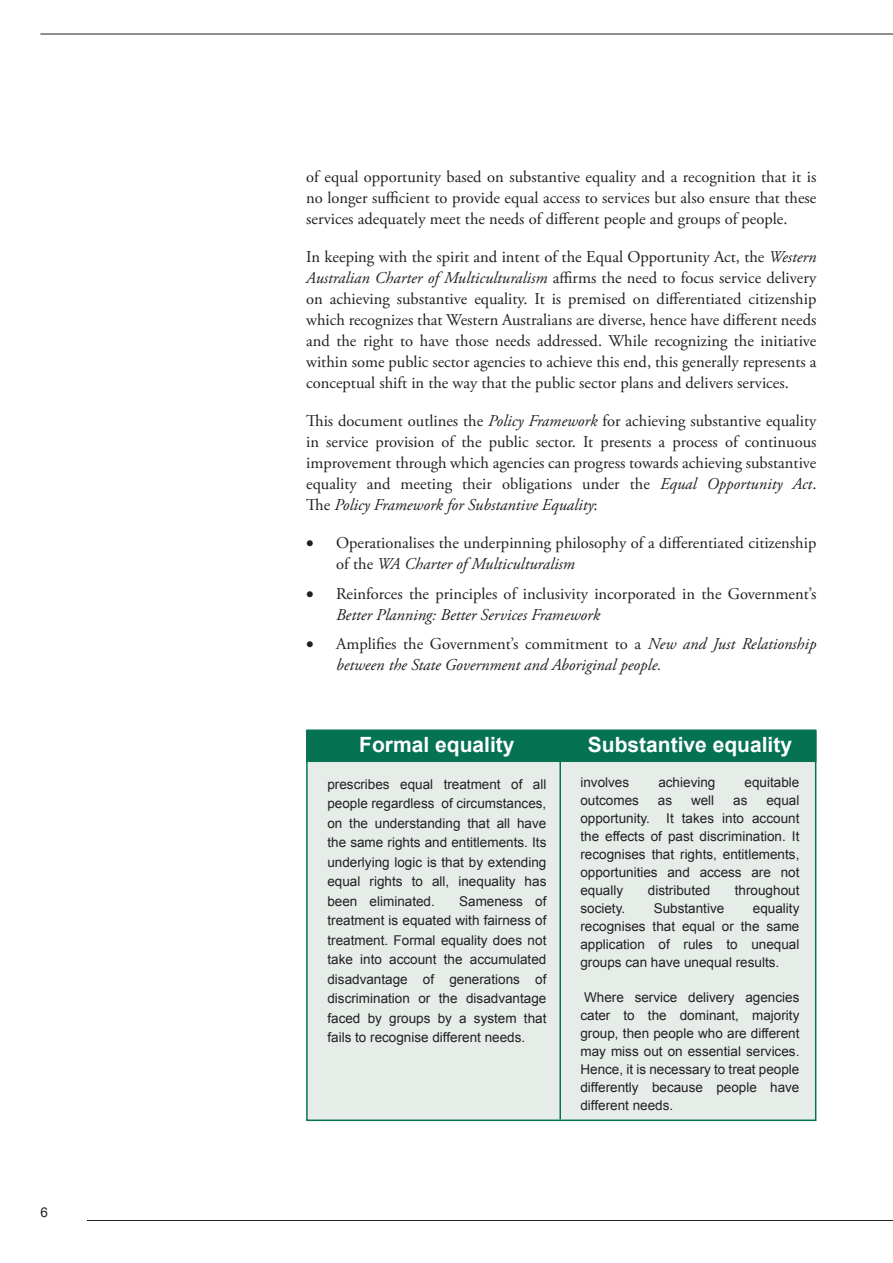
<style>
.page{position:relative;width:893px;height:1263px;background:#fff}
.page>*{position:absolute;margin:0;border:0;box-sizing:border-box;transform-origin:0 0}
.t1{font:700 21px "Arial";color:#fff}
.t2{font:16.5px/21px "Adobe Garamond Pro";color:#231f20;text-align:justify}
.t3{font:italic 16.5px/21px "Adobe Garamond Pro";color:#231f20}
.t4{font:13.5px/18px "Arial";color:#231f20;text-align:justify}
.s1{font-style:italic}
.s2{font-style:normal}
</style>
<div class="page">
<hr style="left:40px;top:34px;width:853px;height:1px;background:#231f20">
<hr style="left:87px;top:1220px;width:806px;height:1px;background:#231f20">
<div style="left:307px;top:730px;width:509px;height:390px;background:#e6ede9"></div>
<div style="left:306px;top:729px;width:510px;height:392px;border:2px solid #057352"></div>
<div style="left:307px;top:731px;width:509px;height:30px;background:#057352"></div>
<div style="left:306px;top:730px;width:510px;height:32px;border:2px solid #057352"></div>
<hr style="left:559px;top:730px;width:2px;height:389px;background:#057352">
<p class="t4" style="left:40px;top:1203px;width:9px">6</p>
<p class="t2" style="left:306px;top:167px;width:512px">of equal opportunity based on substantive equality and a recognition that it is no longer sufficient to provide equal access to services but also ensure that these services adequately meet the needs of different people and groups of people.</p>
<p class="t2" style="left:306px;top:247px;width:512px">In keeping with the spirit and intent of the Equal Opportunity Act, the <span class="s1">Western Australian Charter of Multiculturalism</span> affirms the need to focus service delivery on achieving substantive equality. It is premised on differentiated citizenship which recognizes that Western Australians are diverse, hence have different needs and the right to have those needs addressed. While recognizing the initiative within some public sector agencies to achieve this end, this generally represents a conceptual shift in the way that the public sector plans and delivers services.</p>
<p class="t2" style="left:306px;top:411px;width:512px">This document outlines the <span class="s1">Policy Framework</span> for achieving substantive equality in service provision of the public sector. It presents a process of continuous improvement through which agencies can progress towards achieving substantive equality and meeting their obligations under the <span class="s1">Equal Opportunity Act</span>.<br>The <span class="s1">Policy Framework for Substantive Equality</span>:</p>
<p class="t2" style="left:336px;top:533px;width:482px;text-indent:-30px">• Operationalises the underpinning philosophy of a differentiated citizenship of the <span class="s1">WA Charter of Multiculturalism</span></p>
<p class="t2" style="left:336px;top:583px;width:482px;text-indent:-30px">• Reinforces the principles of inclusivity incorporated in the Government’s<br><span class="s1">Better Planning: Better Services Framework</span></p>
<p class="t3" style="left:336px;top:634px;width:482px;text-indent:-30px">• <span class="s2">Amplifies the Government’s commitment to a</span> New and Just Relationship between the State Government and Aboriginal people.</p>
<p class="t1" style="left:359px;top:731px;width:157px">Formal equality</p>
<p class="t4" style="left:327px;top:774px;width:220px;line-height:19.5px">prescribes equal treatment of all people regardless of circumstances, on the understanding that all have the same rights and entitlements. Its underlying logic is that by extending equal rights to all, inequality has been eliminated.</p>
<p class="t4" style="left:327px;top:891px;width:220px;line-height:19.5px;text-indent:132px">Sameness of treatment is equated with fairness of treatment. Formal equality does not take into account the accumulated disadvantage of generations of discrimination or the disadvantage faced by groups by a system that fails to recognise different needs.</p>
<p class="t1" style="left:588px;top:731px;width:206px">Substantive equality</p>
<p class="t4" style="left:580px;top:774px;width:50px">involves</p>
<p class="t4" style="left:658px;top:774px;width:59px">achieving</p>
<p class="t4" style="left:745px;top:774px;width:56px">equitable</p>
<p class="t4" style="left:580px;top:792px;width:60px">outcomes</p>
<p class="t4" style="left:658px;top:792px;width:16px">as</p>
<p class="t4" style="left:691px;top:792px;width:25px">well</p>
<p class="t4" style="left:733px;top:792px;width:16px">as</p>
<p class="t4" style="left:580px;top:792px;width:220px;text-indent:186px">equal opportunity. It takes into account the effects of past discrimination. It recognises that rights, entitlements, opportunities and access are not equally</p>
<p class="t4" style="left:648px;top:882px;width:64px">distributed</p>
<p class="t4" style="left:735px;top:882px;width:66px">throughout</p>
<p class="t4" style="left:580px;top:900px;width:46px">society.</p>
<p class="t4" style="left:654px;top:900px;width:72px">Substantive</p>
<p class="t4" style="left:580px;top:900px;width:220px;text-indent:172px">equality recognises that equal or the same application of rules to unequal groups can have unequal results.</p>
<p class="t4" style="left:580px;top:989px;width:220px">Where service delivery agencies cater to the dominant, majority group, then people who are different may miss out on essential services.<br>Hence, it is necessary to treat people differently because people have different needs.</p>
</div>
